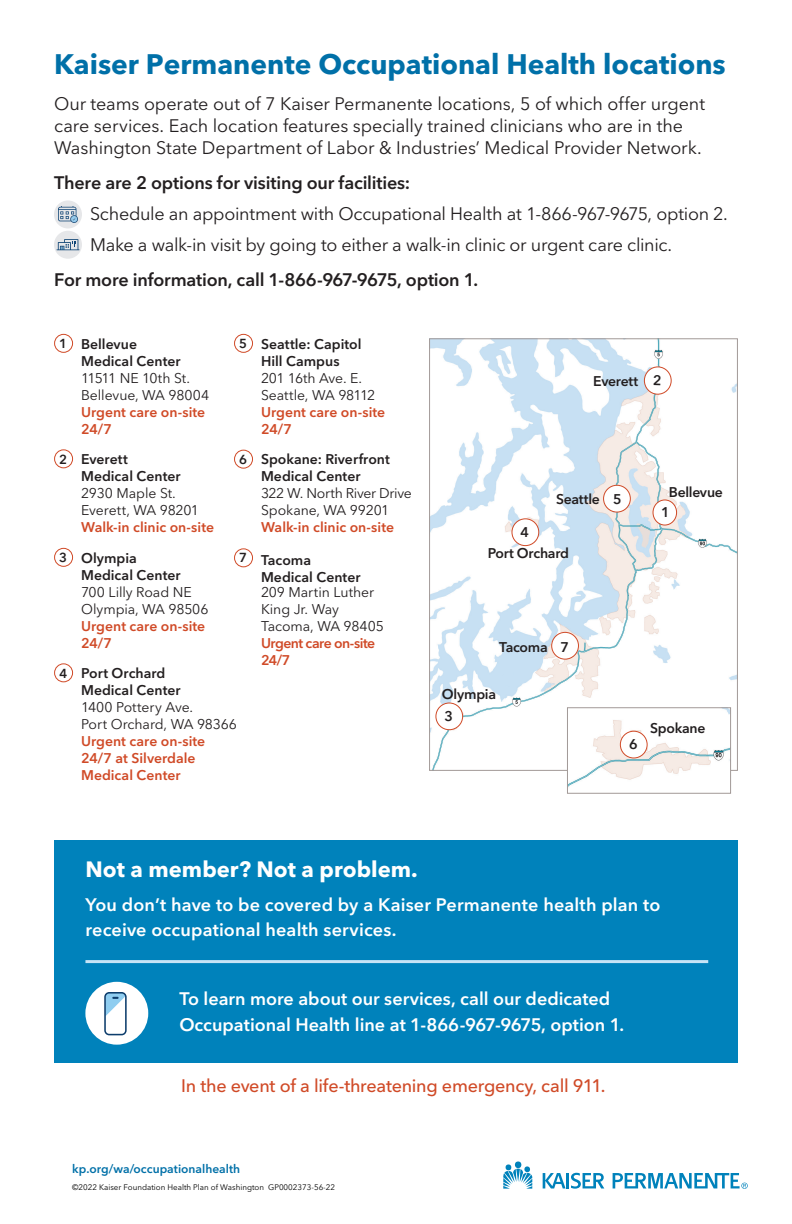
<style>
.page{position:relative;width:792px;height:1224px;background:#fff}
.page>*{position:absolute;margin:0;border:0;box-sizing:border-box;transform-origin:0 0}
.t1{font:700 28px "Avenir Next LT Pro";color:#0070a8}
.t2{font:700 22px "Avenir Next LT Pro";color:#fff}
.t3{font:18px/22px "Avenir Next LT Pro";letter-spacing:-.01em;color:#231f20}
.t4{font:600 18px/25px "Avenir Next LT Pro";letter-spacing:.005em;color:#fff}
.t5{font:600 18px "Avenir Next LT Pro";letter-spacing:-.01em;color:#231f20}
.t6{font:500 18px "Avenir Next LT Pro";letter-spacing:-.015em;color:#d04a27}
.t7{font:14px "Avenir Next LT Pro";letter-spacing:-.01em;color:#231f20}
.t8{font:600 14px/17px "Avenir Next LT Pro";color:#231f20}
.t9{font:600 14px/17px "Avenir Next LT Pro";color:#d04a27}
.t10{font:600 14px/20.6px "Avenir Next LT Pro";letter-spacing:-.02em;color:#231f20}
.t11{font:600 14px/17px "Avenir Next LT Pro";letter-spacing:-.04em;color:#d04a27}
.t12{font:14px "Avenir Next LT Pro";letter-spacing:-.06em;color:#231f20}
.t13{font:600 12px "Avenir Next LT Pro";color:#0070a8}
.t14{font:8px "Avenir Next LT Pro";color:#000}
.s1{font-size:13px}
</style>
<div class="page">
<div style="left:54px;top:840px;width:684px;height:223px;background:#0082bb"></div>
<hr style="left:85px;top:960px;width:623px;height:3px;background:#c7e4f6">
<div style="left:234px;top:334px;width:19px;height:19px;border:1px solid #d04a27;border-radius:50%"></div>
<div style="left:234px;top:450px;width:19px;height:19px;border:1px solid #d04a27;border-radius:50%"></div>
<div style="left:234px;top:548px;width:19px;height:19px;border:1px solid #d04a27;border-radius:50%"></div>
<div style="left:54px;top:200px;width:28px;height:28px;background:#e6e7e9;border-radius:50%"></div>
<svg style="left:58px;top:206px;width:20px;height:17px"></svg>
<div style="left:54px;top:334px;width:19px;height:19px;border:1px solid #d04a27;border-radius:50%"></div>
<div style="left:54px;top:449px;width:19px;height:19px;border:1px solid #d04a27;border-radius:50%"></div>
<div style="left:54px;top:548px;width:19px;height:19px;border:1px solid #d04a27;border-radius:50%"></div>
<div style="left:54px;top:663px;width:19px;height:19px;border:1px solid #d04a27;border-radius:50%"></div>
<img style="left:431px;top:340px;width:305px;height:429px">
<div style="left:653px;top:500px;width:24px;height:25px;background:#fff;border-radius:50%"></div>
<div style="left:653px;top:500px;width:24px;height:25px;border:1px solid #d04a27;border-radius:50%"></div>
<div style="left:604px;top:485px;width:26px;height:27px;background:#fff;border-radius:50%"></div>
<div style="left:603px;top:485px;width:28px;height:28px;border:1px solid #d04a27;border-radius:50%"></div>
<div style="left:512px;top:519px;width:27px;height:27px;background:#fff;border-radius:50%"></div>
<div style="left:512px;top:518px;width:27px;height:28px;border:1px solid #d04a27;border-radius:50%"></div>
<div style="left:552px;top:632px;width:26px;height:27px;background:#fff;border-radius:50%"></div>
<div style="left:551px;top:632px;width:28px;height:28px;border:1px solid #d04a27;border-radius:50%"></div>
<div style="left:644px;top:367px;width:27px;height:27px;background:#fff;border-radius:50%"></div>
<div style="left:644px;top:366px;width:28px;height:29px;border:1px solid #d04a27;border-radius:50%"></div>
<div style="left:436px;top:703px;width:27px;height:27px;background:#fff;border-radius:50%"></div>
<div style="left:435px;top:703px;width:28px;height:27px;border:1px solid #d04a27;border-radius:50%"></div>
<img style="left:569px;top:709px;width:160px;height:77px">
<div style="left:567px;top:707px;width:164px;height:87px;border:1px solid #a29997"></div>
<div style="left:620px;top:731px;width:27px;height:27px;background:#fff;border-radius:50%"></div>
<div style="left:620px;top:731px;width:28px;height:27px;border:1px solid #d04a27;border-radius:50%"></div>
<div style="left:85px;top:982px;width:63px;height:63px;background:#fff;border-radius:50%"></div>
<svg style="left:104px;top:992px;width:23px;height:43px"></svg>
<svg style="left:543px;top:1173px;width:61px;height:16px"></svg>
<svg style="left:503px;top:1162px;width:29px;height:27px"></svg>
<hr style="left:566px;top:1173px;width:3px;height:15px;background:#0082bb">
<svg style="left:613px;top:1173px;width:135px;height:16px"></svg>
<div style="left:54px;top:231px;width:28px;height:28px;background:#e6e7e9;border-radius:50%"></div>
<svg style="left:56px;top:239px;width:23px;height:11px"></svg>
<h1 class="t1" style="left:54px;top:47px;width:673px">Kaiser Permanente Occupational Health locations</h1>
<p class="t3" style="left:54px;top:92px;width:652px">Our teams operate out of 7 Kaiser Permanente locations, 5 of which offer urgent care services. Each location features specially trained clinicians who are in the<br>Washington State Department of Labor &amp; Industries’ Medical Provider Network.</p>
<p class="t5" style="left:54px;top:172px;width:358px">There are 2 options for visiting our facilities:</p>
<p class="t3" style="left:90px;top:203px;width:639px">Schedule an appointment with Occupational Health at 1-866-967-9675, option 2.</p>
<p class="t3" style="left:90px;top:234px;width:584px">Make a walk-in visit by going to either a walk-in clinic or urgent care clinic.</p>
<p class="t5" style="left:54px;top:269px;width:426px">For more information, call 1-866-967-9675, option 1.</p>
<p class="t8" style="left:239px;top:335px;width:124px;text-align:center"><span class="s1">5</span> Seattle: Capitol<br>Hill Campus</p>
<p class="t7" style="left:261px;top:370px;width:102px">201 16th Ave. E.</p>
<p class="t7" style="left:261px;top:387px;width:116px">Seattle, WA 98112</p>
<p class="t9" style="left:261px;top:403px;width:126px">Urgent care on-site<br>24/7</p>
<p class="t8" style="left:239px;top:451px;width:152px;text-align:center"><span class="s1">6</span> Spokane: Riverfront<br>Medical Center</p>
<p class="t7" style="left:261px;top:485px;width:152px">322 W. North River Drive</p>
<p class="t7" style="left:261px;top:502px;width:130px">Spokane, WA 99201</p>
<p class="t9" style="left:261px;top:519px;width:135px">Walk-in clinic on-site</p>
<p class="t8" style="left:261px;top:551px;width:101px;text-indent:-22px"><sup>7</sup> Tacoma<br>Medical Center</p>
<p class="t7" style="left:261px;top:584px;width:115px">209 Martin Luther</p>
<p class="t7" style="left:261px;top:601px;width:79px">King Jr. Way</p>
<p class="t7" style="left:261px;top:618px;width:124px">Tacoma, WA 98405</p>
<p class="t11" style="left:261px;top:634px;width:116px">Urgent care on-site<br>24/7</p>
<p class="t8" style="left:81px;top:335px;width:101px;text-indent:-22px"><span class="s1">1</span> Bellevue<br>Medical Center</p>
<p class="t12" style="left:81px;top:370px;width:110px">11511 NE 10th St.</p>
<p class="t7" style="left:81px;top:387px;width:130px">Bellevue, WA 98004</p>
<p class="t9" style="left:81px;top:403px;width:126px">Urgent care on-site<br>24/7</p>
<p class="t8" style="left:81px;top:451px;width:101px;text-indent:-22px"><span class="s1">2</span> Everett<br>Medical Center</p>
<p class="t7" style="left:81px;top:485px;width:96px">2930 Maple St.</p>
<p class="t7" style="left:81px;top:502px;width:119px">Everett, WA 98201</p>
<p class="t9" style="left:81px;top:519px;width:135px">Walk-in clinic on-site</p>
<p class="t8" style="left:81px;top:549px;width:101px;text-indent:-22px"><span class="s1">3</span> Olympia<br>Medical Center</p>
<p class="t7" style="left:81px;top:584px;width:112px">700 Lilly Road NE</p>
<p class="t7" style="left:81px;top:601px;width:129px">Olympia, WA 98506</p>
<p class="t9" style="left:81px;top:617px;width:126px">Urgent care on-site<br>24/7</p>
<p class="t8" style="left:81px;top:665px;width:101px;text-indent:-22px"><span class="s1">4</span> Port Orchard<br>Medical Center</p>
<p class="t7" style="left:81px;top:699px;width:114px">1400 Pottery Ave.</p>
<p class="t7" style="left:81px;top:716px;width:157px">Port Orchard, WA 98366</p>
<p class="t9" style="left:81px;top:733px;width:126px">Urgent care on-site<br>24/7 at Silverdale<br>Medical Center</p>
<p class="t10" style="left:593px;top:371px;width:47px">Everett</p>
<p class="t8" style="left:521px;top:524px;width:10px">4</p>
<p class="t10" style="left:556px;top:489px;width:45px">Seattle</p>
<p class="t10" style="left:661px;top:482px;width:63px;text-indent:8px">Bellevue<br>1</p>
<p class="t8" style="left:613px;top:490px;width:10px">5</p>
<p class="t10" style="left:488px;top:543px;width:83px">Port Orchard</p>
<p class="t8" style="left:499px;top:638px;width:50px">Tacoma</p>
<p class="t8" style="left:560px;top:638px;width:10px">7</p>
<p class="t8" style="left:442px;top:685px;width:56px">Olympia</p>
<p class="t8" style="left:445px;top:708px;width:10px">3</p>
<p class="t8" style="left:629px;top:736px;width:10px">6</p>
<p class="t10" style="left:650px;top:718px;width:57px">Spokane</p>
<p class="t2" style="left:85px;top:856px;width:334px">Not a member? Not a problem.</p>
<p class="t4" style="left:85px;top:893px;width:577px">You don’t have to be covered by a Kaiser Permanente health plan to receive occupational health services.</p>
<p class="t4" style="left:179px;top:986px;width:446px;line-height:26px">To learn more about our services, call our dedicated<br>Occupational Health line at 1-866-967-9675, option 1.</p>
<p class="t6" style="left:181px;top:1075px;width:426px">In the event of a life-threatening emergency, call 911.</p>
<p class="t13" style="left:72px;top:1162px;width:170px">kp.org/wa/occupationalhealth</p>
<p class="t14" style="left:72px;top:1182px;width:265px">©2022 Kaiser Foundation Health Plan of Washington GP0002373-56-22</p>
</div>
